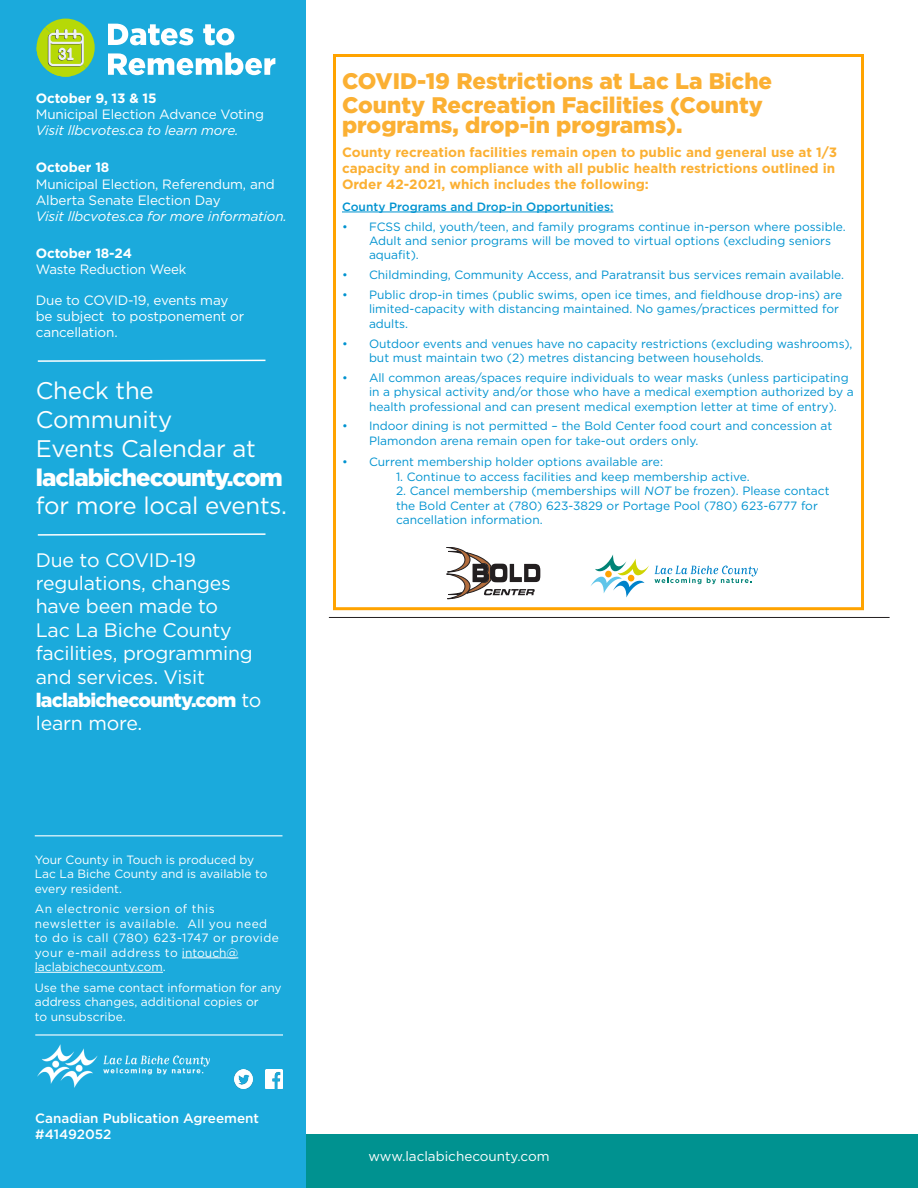
<style>
.page{position:relative;width:918px;height:1188px;background:#fff}
.page>*{position:absolute;margin:0;border:0;box-sizing:border-box;transform-origin:0 0}
.Dates{font:24px/28.8px "Gotham";letter-spacing:-.01em;color:#fff}
.t1{font:900 22.5px/23.4px "Gotham";color:#fbb033}
.Dates-2{font:19.5px/23.4px "Gotham";letter-spacing:-.01em;color:#fff}
.Dates-3{font:13.5px/16.2px "Gotham";letter-spacing:-.01em;color:#fff}
.t2{font:700 13.5px/16.2px "Gotham";color:#fbb033}
.Dates-4{font:italic 13.5px "Gotham";letter-spacing:-.01em;color:#fff}
.t3{font:500 13.5px/16.2px "Gotham";color:#fff}
.Dates-5{font:700 13.5px "Gotham";letter-spacing:-.01em;color:#fff}
.t4{font:12px/14.4px "Gotham";color:#0093d0}
.t5{font:12px/14.4px "Gotham";color:#fff}
.t6{font:12px/14.4px "Gotham";letter-spacing:.04em;color:#fff}
.t7{font:500 12px "Gotham";color:#0093d0}
.s1{font-weight:900}
.s2{font-style:italic}
</style>
<div class="page">
<div style="left:0;top:1135px;width:918px;height:53px;background:#009290"></div>
<div style="left:0;top:0;width:306px;height:1188px;background:#1baadc"></div>
<hr style="left:182px;top:958px;width:56px;height:1px;background:#fff">
<hr style="left:35px;top:972px;width:128px;height:1px;background:#fff">
<hr style="left:35px;top:1034px;width:248px;height:2px;background:#fff">
<svg style="left:108px;top:53px;width:167px;height:22px"></svg>
<svg style="left:108px;top:24px;width:126px;height:21px"></svg>
<img style="left:38px;top:1044px;width:171px;height:43px">
<img style="left:265px;top:1070px;width:17px;height:18px">
<img style="left:235px;top:1070px;width:17px;height:18px">
<hr style="left:35px;top:835px;width:247px;height:1px;background:#fff">
<hr style="left:329px;top:617px;width:561px;height:1px;background:#231f20">
<svg style="left:37px;top:359px;width:229px;height:3px"></svg>
<svg style="left:37px;top:19px;width:58px;height:58px"></svg>
<svg style="left:37px;top:533px;width:229px;height:3px"></svg>
<div style="left:333px;top:54px;width:531px;height:556px;background:#fff;border:3px solid #ffa300"></div>
<hr style="left:342px;top:212px;width:272px;height:1px;background:#0093d0">
<svg style="left:655px;top:566px;width:103px;height:18px"></svg>
<svg style="left:591px;top:555px;width:58px;height:43px"></svg>
<svg style="left:446px;top:547px;width:94px;height:52px"></svg>
<p class="Dates-5" style="left:36px;top:89px;width:122px">October 9, 13 &amp; 15</p>
<p class="Dates-3" style="left:36px;top:106px;width:230px">Municipal Election Advance Voting</p>
<p class="Dates-4" style="left:36px;top:122px;width:204px">Visit llbcvotes.ca to learn more.</p>
<p class="Dates-5" style="left:36px;top:159px;width:75px">October 18</p>
<p class="Dates-3" style="left:36px;top:176px;width:241px">Municipal Election, Referendum, and<br>Alberta Senate Election Day</p>
<p class="Dates-4" style="left:36px;top:208px;width:253px">Visit llbcvotes.ca for more information.</p>
<p class="Dates-5" style="left:36px;top:245px;width:98px">October 18-24</p>
<p class="Dates-3" style="left:36px;top:261px;width:152px">Waste Reduction Week</p>
<p class="Dates-3" style="left:36px;top:292px;width:210px">Due to COVID-19, events may be subject to postponement or cancellation.</p>
<p class="Dates" style="left:36px;top:376px;width:253px">Check the<br>Community<br>Events Calendar at <span class="s1">laclabichecounty.com </span>for more local events.</p>
<p class="Dates-2" style="left:36px;top:548px;width:227px">Due to COVID-19 regulations, changes have been made to<br>Lac La Biche County facilities, programming and services. Visit <span class="s1">laclabichecounty.com</span> to learn more.</p>
<p class="t5" style="left:35px;top:852px;width:234px">Your County in Touch is produced by<br>Lac La Biche County and is available to every resident.</p>
<p class="t6" style="left:35px;top:902px;width:246px">An electronic version of this newsletter is available. All you need to do is call (780) 623-1747 or provide your e-mail address to intouch@ laclabichecounty.com.</p>
<p class="t5" style="left:35px;top:980px;width:248px">Use the same contact information for any address changes, additional copies or<br>to unsubscribe.</p>
<p class="t3" style="left:35px;top:1110px;width:225px">Canadian Publication Agreement #41492052</p>
<p class="t1" style="left:342px;top:69px;width:432px">COVID-19 Restrictions at Lac La Biche<br>County Recreation Facilities (County</p>
<p class="t1" style="left:342px;top:113px;width:342px">programs, drop-in programs).</p>
<p class="t2" style="left:342px;top:144px;width:497px">County recreation facilities remain open to public and general use at 1/3 capacity and in compliance with all public health restrictions outlined in<br>Order 42-2021, which includes the following:</p>
<p class="t7" style="left:342px;top:199px;width:273px">County Programs and Drop-in Opportunities:</p>
<p class="t4" style="left:369px;top:219px;width:478px;text-indent:-27px">• FCSS child, youth/teen, and family programs continue in-person where possible.<br>Adult and senior programs will be moved to virtual options (excluding seniors aquafit).</p>
<p class="t4" style="left:342px;top:267px;width:504px">• Childminding, Community Access, and Paratransit bus services remain available.</p>
<p class="t4" style="left:369px;top:287px;width:475px;text-indent:-27px">• Public drop-in times (public swims, open ice times, and fieldhouse drop-ins) are limited-capacity with distancing maintained. No games/practices permitted for adults.</p>
<p class="t4" style="left:369px;top:336px;width:485px;text-indent:-27px">• Outdoor events and venues have no capacity restrictions (excluding washrooms), but must maintain two (2) metres distancing between households.</p>
<p class="t4" style="left:369px;top:370px;width:486px;text-indent:-27px">• All common areas/spaces require individuals to wear masks (unless participating in a physical activity and/or those who have a medical exemption authorized by a health professional and can present medical exemption letter at time of entry).</p>
<p class="t4" style="left:369px;top:419px;width:465px;text-indent:-27px">• Indoor dining is not permitted – the Bold Center food court and concession at<br>Plamondon arena remain open for take-out orders only.</p>
<p class="t4" style="left:342px;top:455px;width:323px">• Current membership holder options available are:</p>
<p class="t4" style="left:396px;top:469px;width:355px">1. Continue to access facilities and keep membership active.</p>
<p class="t4" style="left:396px;top:483px;width:435px">2. Cancel membership (memberships will <span class="s2">NOT</span> be frozen). Please contact</p>
<p class="t4" style="left:396px;top:498px;width:423px">the Bold Center at (780) 623-3829 or Portage Pool (780) 623-6777 for cancellation information.</p>
<p class="Dates-3" style="left:368px;top:1148px;width:183px">www.laclabichecounty.com</p>
</div>
